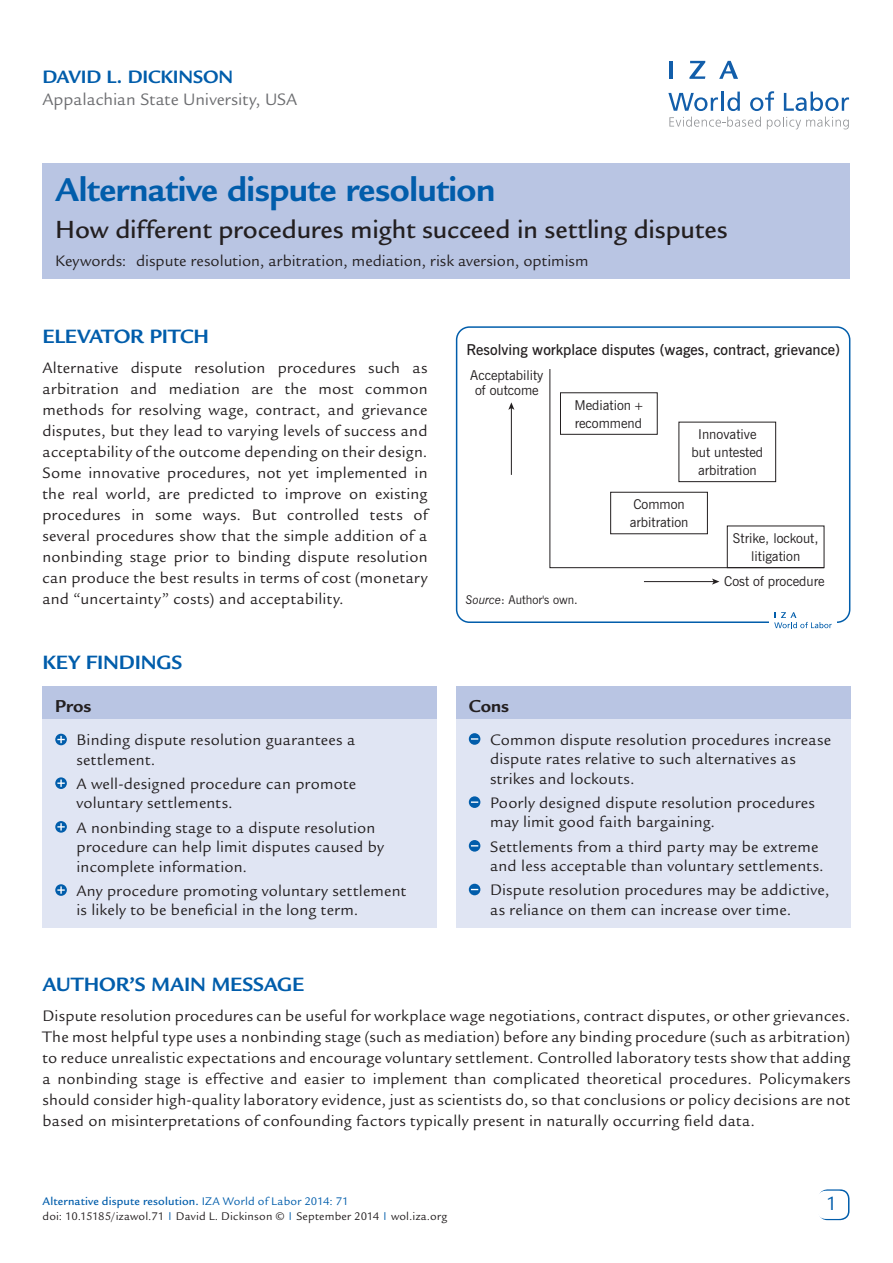
<style>
.page{position:relative;width:893px;height:1263px;background:#fff}
.page>*{position:absolute;margin:0;border:0;box-sizing:border-box;transform-origin:0 0}
.t1{font:700 36px "Legacy Sans Std";letter-spacing:-.01em;color:#015dab}
.t2{font:500 27px "Legacy Sans Std";letter-spacing:-.005em;color:#231f20}
.t3{font:700 21px "Legacy Sans Std";letter-spacing:-.005em;color:#015dab}
.t4{font:21px "Legacy Sans Std";color:#015dab}
.t5{font:700 19.5px "Legacy Sans Std";letter-spacing:-.005em;color:#015dab}
.t6{font:700 18.75px "Legacy Sans Std";color:#231f20}
.t7{font:18px "Legacy Sans Std";color:#6c6d70}
.t8{font:16.5px/21px "Legacy Sans Std";letter-spacing:.015em;color:#231f20}
.t9{font:600 15px "News Gothic BT";color:#231f20}
.t10{font:13.5px/18px "News Gothic BT";color:#231f20;text-align:center}
.t11{font:12px/15px "Legacy Sans Std";letter-spacing:.015em;color:#231f20}
.t12{font:12px "News Gothic BT";color:#231f20}
.s1{font-style:italic}
.s2{font-weight:500;color:#015dab}
.s3{color:#015dab}
</style>
<div class="page">
<div style="left:818px;top:1189px;width:31px;height:31px;border:2px solid #015dab;border-radius:9px"></div>
<div style="left:817px;top:1191px;width:30px;height:28px;background:#fff;border-radius:9px"></div>
<svg style="left:668px;top:93px;width:50px;height:18px"></svg>
<hr style="left:721px;top:92px;width:3px;height:19px;background:#125eaa">
<svg style="left:727px;top:92px;width:13px;height:19px"></svg>
<svg style="left:750px;top:91px;width:24px;height:20px"></svg>
<svg style="left:784px;top:92px;width:65px;height:19px"></svg>
<svg style="left:669px;top:117px;width:92px;height:10px"></svg>
<svg style="left:767px;top:117px;width:82px;height:12px"></svg>
<hr style="left:669px;top:61px;width:4px;height:18px;background:#125eaa">
<svg style="left:689px;top:61px;width:16px;height:18px"></svg>
<svg style="left:719px;top:61px;width:19px;height:18px"></svg>
<div style="left:456px;top:688px;width:394px;height:240px;background:#e0e5f3"></div>
<div style="left:43px;top:688px;width:394px;height:240px;background:#e0e5f3"></div>
<div style="left:43px;top:686px;width:394px;height:32px;background:#b9c5e3"></div>
<div style="left:456px;top:686px;width:394px;height:32px;background:#b9c5e3"></div>
<svg style="left:55px;top:734px;width:12px;height:11px"></svg>
<svg style="left:57px;top:736px;width:8px;height:7px"></svg>
<svg style="left:55px;top:777px;width:12px;height:12px"></svg>
<svg style="left:57px;top:779px;width:8px;height:8px"></svg>
<svg style="left:55px;top:821px;width:12px;height:12px"></svg>
<svg style="left:57px;top:823px;width:8px;height:7px"></svg>
<svg style="left:55px;top:884px;width:12px;height:12px"></svg>
<svg style="left:57px;top:886px;width:8px;height:8px"></svg>
<div style="left:469px;top:733px;width:11px;height:12px;background:#015dab;border-radius:50%"></div>
<svg style="left:471px;top:738px;width:7px;height:2px"></svg>
<div style="left:469px;top:796px;width:11px;height:12px;background:#015dab;border-radius:50%"></div>
<svg style="left:471px;top:801px;width:7px;height:2px"></svg>
<svg style="left:469px;top:840px;width:11px;height:12px"></svg>
<svg style="left:469px;top:884px;width:11px;height:11px"></svg>
<div style="left:43px;top:163px;width:807px;height:116px;background:#b9c5e3"></div>
<div style="left:456px;top:326px;width:394px;height:297px;border:2px solid #015dab;border-radius:13px"></div>
<hr style="left:511px;top:408px;width:1px;height:67px;background:#231f20">
<svg style="left:508px;top:402px;width:6px;height:8px"></svg>
<svg style="left:549px;top:369px;width:276px;height:213px"></svg>
<svg style="left:712px;top:578px;width:7px;height:7px"></svg>
<div style="left:769px;top:607px;width:68px;height:25px;background:#fff"></div>
<svg style="left:774px;top:612px;width:58px;height:16px"></svg>
<svg style="left:635px;top:403px;width:7px;height:7px"></svg>
<p class="t5" style="left:43px;top:66px;width:192px">David L. Dickinson</p>
<p class="t7" style="left:43px;top:89px;width:256px">Appalachian State University, USA</p>
<h1 class="t1" style="left:55px;top:169px;width:442px">Alternative dispute resolution</h1>
<h2 class="t2" style="left:55px;top:214px;width:674px">How different procedures might succeed in settling disputes</h2>
<p class="t8" style="left:55px;top:251px;width:535px">Keywords: dispute resolution, arbitration, mediation, risk aversion, optimism</p>
<p class="t3" style="left:43px;top:325px;width:168px">ELEVATOR PITCH</p>
<p class="t8" style="left:43px;top:357px;width:387px;text-align:justify">Alternative dispute resolution procedures such as arbitration and mediation are the most common methods for resolving wage, contract, and grievance disputes, but they lead to varying levels of success and acceptability of the outcome depending on their design.<br>Some innovative procedures, not yet implemented in the real world, are predicted to improve on existing procedures in some ways. But controlled tests of several procedures show that the simple addition of a nonbinding stage prior to binding dispute resolution can produce the best results in terms of cost (monetary and “uncertainty” costs) and acceptability.</p>
<p class="t3" style="left:43px;top:650px;width:140px">KEY FIN DINGS</p>
<p class="t6" style="left:55px;top:696px;width:38px">Pros</p>
<p class="t8" style="left:77px;top:730px;width:280px;line-height:19.5px">Binding dispute resolution guarantees a settlement.</p>
<p class="t8" style="left:77px;top:774px;width:281px;line-height:19.5px">A well-designed procedure can promote voluntary settlements.</p>
<p class="t8" style="left:77px;top:818px;width:309px;line-height:19.5px">A nonbinding stage to a dispute resolution procedure can help limit disputes caused by incomplete information.</p>
<p class="t8" style="left:77px;top:881px;width:331px;line-height:19.5px">Any procedure promoting voluntary settlement is likely to be beneficial in the long term.</p>
<p class="t9" style="left:466px;top:340px;width:375px">Resolving workplace disputes (wages, contract, grievance)</p>
<p class="t10" style="left:470px;top:368px;width:75px;line-height:15px">Acceptability of outcome</p>
<p class="t10" style="left:574px;top:396px;width:69px;text-align:left">Mediation recommend</p>
<p class="t10" style="left:692px;top:425px;width:73px">Innovative but untested arbitration</p>
<p class="t10" style="left:630px;top:495px;width:60px;text-align:left">Common arbitration</p>
<p class="t10" style="left:733px;top:529px;width:87px">Strike, lockout, litigation</p>
<p class="t10" style="left:724px;top:572px;width:102px">Cost of procedure</p>
<p class="t12" style="left:466px;top:592px;width:114px"><span class="s1">Source</span>: Author's own.</p>
<p class="t6" style="left:469px;top:695px;width:42px">Cons</p>
<p class="t8" style="left:490px;top:730px;width:343px;line-height:19.5px">Common dispute resolution procedures increase dispute rates relative to such alternatives as strikes and lockouts.</p>
<p class="t8" style="left:490px;top:793px;width:326px;line-height:19.5px">Poorly designed dispute resolution procedures may limit good faith bargaining.</p>
<p class="t8" style="left:490px;top:837px;width:335px;line-height:19.5px">Settlements from a third party may be extreme and less acceptable than voluntary settlements.</p>
<p class="t8" style="left:490px;top:880px;width:341px;line-height:19.5px">Dispute resolution procedures may be addictive, as reliance on them can increase over time.</p>
<p class="t3" style="left:43px;top:973px;width:141px">AUTHOR’S MAIN</p>
<p class="t3" style="left:212px;top:973px;width:94px">MESSAGE</p>
<p class="t8" style="left:43px;top:1005px;width:809px;text-align:justify">Dispute resolution procedures can be useful for workplace wage negotiations, contract disputes, or other grievances.<br>The most helpful type uses a nonbinding stage (such as mediation) before any binding procedure (such as arbitration) to reduce unrealistic expectations and encourage voluntary settlement. Controlled laboratory tests show that adding a nonbinding stage is effective and easier to implement than complicated theoretical procedures. Policymakers should consider high-quality laboratory evidence, just as scientists do, so that conclusions or policy decisions are not based on misinterpretations of confounding factors typically present in naturally occurring field data.</p>
<p class="t11" style="left:43px;top:1193px;width:406px"><span class="s2">Alternative dispute resolution.</span> <span class="s3">IZA World of Labor 2014: 71<br></span>doi: 10.15185/izawol.71 <sup>|</sup> David L. Dickinson © <sup>|</sup> September 2014 <sup>|</sup> wol.iza.org</p>
<p class="t4" style="left:828px;top:1192px;width:13px">1</p>
</div>
